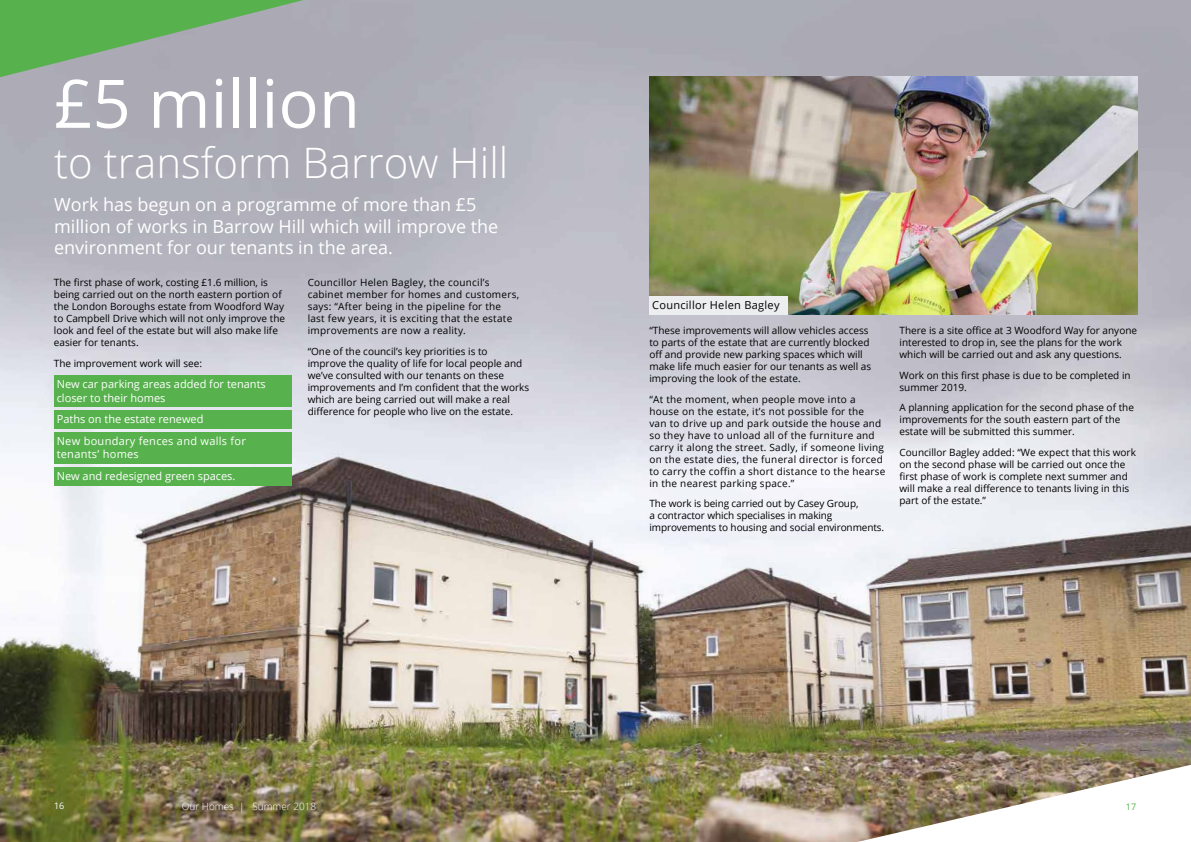
<style>
.page{position:relative;width:1191px;height:842px;background:#fff}
.page>*{position:absolute;margin:0;border:0;box-sizing:border-box;transform-origin:0 0}
.t1{font:67px "Open Sans";color:#fff}
.t2{font:300 42px "Open Sans";color:#fff}
.t3{font:18px/21.6px "Open Sans";color:#fff}
.t4{font:11px/13.2px "Open Sans";color:#fff}
.t5{font:11px/21.7px "Open Sans";letter-spacing:.025em;color:#fff}
.t6{font:11px "Open Sans";letter-spacing:.025em;color:#000}
.t7{font:10px/12px "Open Sans";color:#000}
.t8{font:10px/12px "Open Sans";letter-spacing:.025em;color:#000}
.t9{font:300 10px "Open Sans";color:#fff}
.t10{font:9px "Open Sans";color:#57b14d}
.t11{font:9px "Open Sans";color:#fff}
</style>
<div class="page">
<img style="left:0;top:0;width:1191px;height:842px">
<svg style="left:857px;top:765px;width:334px;height:77px"></svg>
<svg style="left:0;top:0;width:348px;height:80px;background:#87ac87"></svg>
<div style="left:54px;top:376px;width:238px;height:31px;background:#57b14d"></div>
<div style="left:54px;top:411px;width:238px;height:18px;background:#57b14d"></div>
<div style="left:54px;top:432px;width:238px;height:32px;background:#57b14d"></div>
<div style="left:54px;top:467px;width:238px;height:18px;background:#57b14d"></div>
<img style="left:649px;top:77px;width:488px;height:238px">
<div style="left:649px;top:296px;width:138px;height:18px;background:#edeeef"></div>
<h1 class="t1" style="left:54px;top:58px;width:307px">£5 million</h1>
<h2 class="t2" style="left:54px;top:134px;width:456px">to transform Barrow Hill</h2>
<h3 class="t3" style="left:54px;top:193px;width:446px">Work has begun on a programme of more than £5 million of works in Barrow Hill which will improve the environment for our tenants in the area.</h3>
<p class="t7" style="left:54px;top:276px;width:233px">The first phase of work, costing £1.6 million, is being carried out on the north eastern portion of the London Boroughs estate from Woodford Way to Campbell Drive which will not only improve the look and feel of the estate but will also make life easier for tenants.</p>
<p class="t7" style="left:54px;top:357px;width:150px">The improvement work will see:</p>
<p class="t4" style="left:57px;top:377px;width:211px">New car parking areas added for tenants closer to their homes</p>
<p class="t5" style="left:57px;top:408px;width:191px">Paths on the estate renewed<br>New boundary fences and walls for</p>
<p class="t4" style="left:57px;top:443px;width:180px;line-height:21.7px">tenants’ homes<br>New and redesigned green spaces.</p>
<p class="t8" style="left:308px;top:276px;width:213px">Councillor Helen Bagley, the council’s cabinet member for homes and customers, says: “After being in the pipeline for the last few years, it is exciting that the estate improvements are now a reality.</p>
<p class="t7" style="left:308px;top:345px;width:223px">“One of the council’s key priorities is to<br>improve the quality of life for local people and we’ve consulted with our tenants on these improvements and I’m confident that the works which are being carried out will make a real difference for people who live on the estate.</p>
<p class="t11" style="left:54px;top:800px;width:12px">16</p>
<p class="t9" style="left:182px;top:799px;width:136px">Our Homes | Summer 2018</p>
<p class="t6" style="left:652px;top:297px;width:129px">Councillor Helen Bagley</p>
<p class="t7" style="left:649px;top:324px;width:223px">“These improvements will allow vehicles access to parts of the estate that are currently blocked off and provide new parking spaces which will make life much easier for our tenants as well as improving the look of the estate.</p>
<p class="t8" style="left:649px;top:393px;width:238px">“At the moment, when people move into a house on the estate, it’s not possible for the<br>van to drive up and park outside the house and so they have to unload all of the furniture and carry it along the street. Sadly, if someone living on the estate dies, the funeral director is forced to carry the coffin a short distance to the hearse in the nearest parking space.”</p>
<p class="t7" style="left:649px;top:497px;width:236px">The work is being carried out by Casey Group,<br>a contractor which specialises in making improvements to housing and social environments.</p>
<p class="t7" style="left:899px;top:324px;width:239px">There is a site office at 3 Woodford Way for anyone interested to drop in, see the plans for the work which will be carried out and ask any questions.</p>
<p class="t7" style="left:899px;top:369px;width:233px">Work on this first phase is due to be completed in summer 2019.</p>
<p class="t7" style="left:899px;top:401px;width:236px">A planning application for the second phase of the improvements for the south eastern part of the estate will be submitted this summer.</p>
<p class="t7" style="left:899px;top:446px;width:238px">Councillor Bagley added: “We expect that this work on the second phase will be carried out once the first phase of work is complete next summer and will make a real difference to tenants living in this part of the estate.”</p>
<p class="t10" style="left:1126px;top:801px;width:12px">17</p>
</div>
